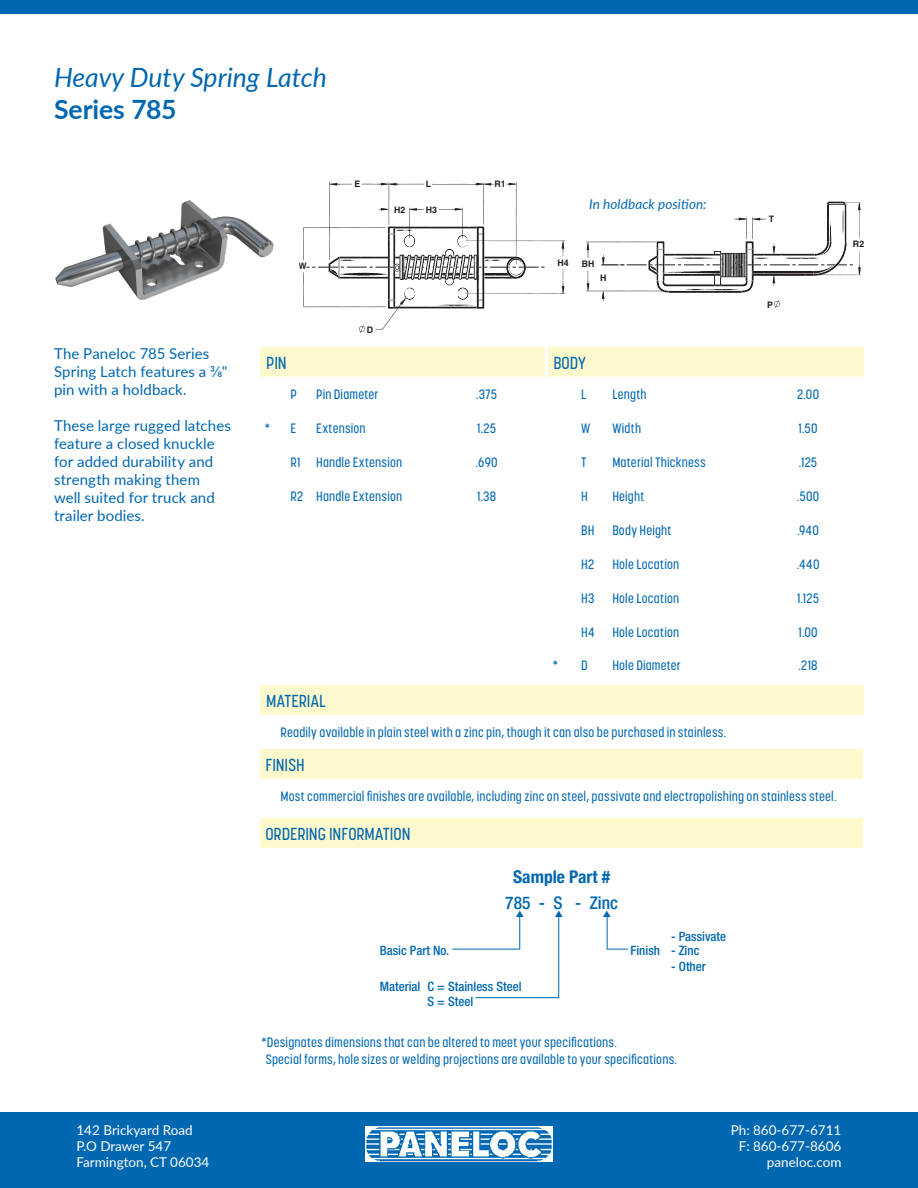
<style>
.page{position:relative;width:918px;height:1188px;background:#fff}
.page>*{position:absolute;margin:0;border:0;box-sizing:border-box;transform-origin:0 0}
.t1{font:italic 26.55px "Lato";color:#0067b1}
.t2{font:700 26.55px "Lato";letter-spacing:-.005em;color:#0067b1}
.t3{font:700 condensed 17.55px "Helvetica Neue";color:#0067b1}
.t4{font:500 condensed 17.55px "Helvetica Neue LT Std";color:#0067b1}
.t5{font:500 17.25px "Korolev Condensed";color:#0067b1}
.t6{font:15px/18px "Lato";letter-spacing:.005em;color:#0067b1}
.t7{font:500 13.5px/16.2px "Korolev Condensed";letter-spacing:.015em;color:#0067b1}
.t8{font:13.5px/16.2px "Lato";color:#fff}
.t9{font:italic 13.5px "Lato";letter-spacing:.01em;color:#0067b1}
.t10{font:500 condensed 12.9px/14.7px "Helvetica Neue LT Std";color:#0067b1;text-align:center}
.t11{font:700 9px "Helvetica";color:#231f20}
</style>
<div class="page">
<div style="left:0;top:1112px;width:918px;height:76px;background:#0067b1"></div>
<div style="left:0;top:0;width:918px;height:14px;background:#0067b1"></div>
<img style="left:366px;top:1126px;width:186px;height:35px">
<div style="left:260px;top:347px;width:285px;height:30px;background:#fef8cd"></div>
<div style="left:260px;top:685px;width:604px;height:30px;background:#fef8cd"></div>
<div style="left:548px;top:347px;width:315px;height:30px;background:#fef8cd"></div>
<div style="left:260px;top:749px;width:603px;height:30px;background:#fef8cd"></div>
<div style="left:260px;top:818px;width:603px;height:30px;background:#fef8cd"></div>
<hr style="left:607px;top:916px;width:1px;height:34px;background:#0067b1">
<hr style="left:452px;top:949px;width:68px;height:1px;background:#0067b1">
<svg style="left:607px;top:949px;width:21px;height:1px"></svg>
<img style="left:55px;top:200px;width:219px;height:100px">
<svg style="left:303px;top:182px;width:262px;height:152px"></svg>
<svg style="left:474px;top:916px;width:86px;height:83px"></svg>
<svg style="left:586px;top:201px;width:275px;height:107px"></svg>
<h1 class="t1" style="left:54px;top:59px;width:275px">Heavy Duty Spring Latch</h1>
<h1 class="t2" style="left:54px;top:90px;width:124px">Series 785</h1>
<p class="t6" style="left:54px;top:344px;width:175px">The Paneloc 785 Series<br>Spring Latch features a 3/8" pin with a holdback.</p>
<p class="t6" style="left:54px;top:416px;width:178px">These large rugged latches feature a closed knuckle for added durability and strength making them<br>well suited for truck and trailer bodies.</p>
<p class="t11" style="left:298px;top:260px;width:10px">W</p>
<p class="t5" style="left:266px;top:352px;width:22px">PIN</p>
<p class="t11" style="left:355px;top:179px;width:7px">E</p>
<p class="t11" style="left:426px;top:179px;width:7px">L</p>
<p class="t11" style="left:495px;top:179px;width:13px">R1</p>
<p class="t11" style="left:394px;top:204px;width:13px">H2</p>
<p class="t11" style="left:426px;top:204px;width:13px">H3</p>
<p class="t11" style="left:367px;top:324px;width:8px">D</p>
<p class="t7" style="left:290px;top:386px;width:8px">P</p>
<p class="t7" style="left:316px;top:386px;width:64px">Pin Diameter</p>
<p class="t7" style="left:476px;top:386px;width:22px">.375</p>
<p class="t7" style="left:265px;top:420px;width:33px">* E</p>
<p class="t7" style="left:316px;top:420px;width:51px">Extension</p>
<p class="t7" style="left:477px;top:420px;width:20px">1.25</p>
<p class="t7" style="left:290px;top:454px;width:113px">R1 Handle Extension</p>
<p class="t7" style="left:476px;top:454px;width:23px">.690</p>
<p class="t7" style="left:290px;top:488px;width:113px">R2 Handle Extension</p>
<p class="t7" style="left:477px;top:488px;width:21px">1.38</p>
<p class="t11" style="left:558px;top:257px;width:13px">H4</p>
<p class="t9" style="left:589px;top:195px;width:119px">In holdback position:</p>
<p class="t11" style="left:600px;top:272px;width:8px">H</p>
<p class="t11" style="left:769px;top:213px;width:7px">T</p>
<p class="t11" style="left:767px;top:299px;width:7px">P</p>
<p class="t5" style="left:553px;top:352px;width:34px">BODY</p>
<p class="t7" style="left:581px;top:386px;width:7px">L</p>
<p class="t7" style="left:612px;top:386px;width:36px">Length</p>
<p class="t7" style="left:797px;top:386px;width:24px">2.00</p>
<p class="t7" style="left:581px;top:420px;width:11px">W</p>
<p class="t7" style="left:612px;top:420px;width:30px">Width</p>
<p class="t7" style="left:799px;top:420px;width:21px">1.50</p>
<p class="t7" style="left:581px;top:454px;width:7px">T</p>
<p class="t7" style="left:612px;top:454px;width:95px">Material Thickness</p>
<p class="t7" style="left:799px;top:454px;width:20px">.125</p>
<p class="t7" style="left:581px;top:488px;width:8px">H</p>
<p class="t7" style="left:612px;top:488px;width:33px">Height</p>
<p class="t7" style="left:797px;top:488px;width:24px">.500</p>
<p class="t7" style="left:581px;top:522px;width:15px">BH</p>
<p class="t7" style="left:612px;top:522px;width:61px">Body Height</p>
<p class="t7" style="left:797px;top:522px;width:23px">.940</p>
<p class="t7" style="left:581px;top:556px;width:15px">H2</p>
<p class="t7" style="left:612px;top:556px;width:68px">Hole Location</p>
<p class="t7" style="left:797px;top:556px;width:24px">.440</p>
<p class="t7" style="left:581px;top:590px;width:15px">H3</p>
<p class="t7" style="left:612px;top:590px;width:68px">Hole Location</p>
<p class="t7" style="left:797px;top:590px;width:24px">1.125</p>
<p class="t7" style="left:581px;top:624px;width:15px">H4</p>
<p class="t7" style="left:612px;top:624px;width:68px">Hole Location</p>
<p class="t7" style="left:799px;top:624px;width:21px">1.00</p>
<p class="t7" style="left:553px;top:658px;width:37px">* D</p>
<p class="t7" style="left:612px;top:658px;width:70px">Hole Diameter</p>
<p class="t7" style="left:799px;top:658px;width:21px">.218</p>
<p class="t5" style="left:266px;top:691px;width:61px">MATERIAL</p>
<p class="t7" style="left:281px;top:724px;width:447px">Readily available in plain steel with a zinc pin, though it can also be purchased in stainless.</p>
<p class="t5" style="left:265px;top:755px;width:41px">FINISH</p>
<p class="t7" style="left:281px;top:788px;width:557px">Most commercial finishes are available, including zinc on steel, passivate and electropolishing on stainless steel.</p>
<p class="t5" style="left:265px;top:824px;width:147px">ORDERING INFORMATION</p>
<p class="t3" style="left:513px;top:863px;width:98px">Sample Part #</p>
<p class="t4" style="left:505px;top:893px;width:114px">785 - S - Zinc</p>
<p class="t10" style="left:671px;top:928px;width:56px">- Passivate</p>
<p class="t10" style="left:380px;top:943px;width:71px">Basic Part No.</p>
<p class="t10" style="left:630px;top:943px;width:71px">Finish - Zinc</p>
<p class="t10" style="left:671px;top:959px;width:36px">- Other</p>
<p class="t10" style="left:380px;top:979px;width:143px">Material C = Stainless Steel<br>S = Steel</p>
<p class="t7" style="left:266px;top:1034px;width:413px;text-indent:-5px">*Designates dimensions that can be altered to meet your specifications.<br>Special forms, hole sizes or welding projections are available to your specifications.</p>
<p class="t11" style="left:853px;top:238px;width:13px">R2</p>
<p class="t8" style="left:76px;top:1121px;width:134px">142 Brickyard Road<br>P.O Drawer 547<br>Farmington, CT 06034</p>
<p class="t8" style="left:731px;top:1121px;width:112px;text-align:right">Ph: 860-677-6711<br>F: 860-677-8606 paneloc.com</p>
</div>
